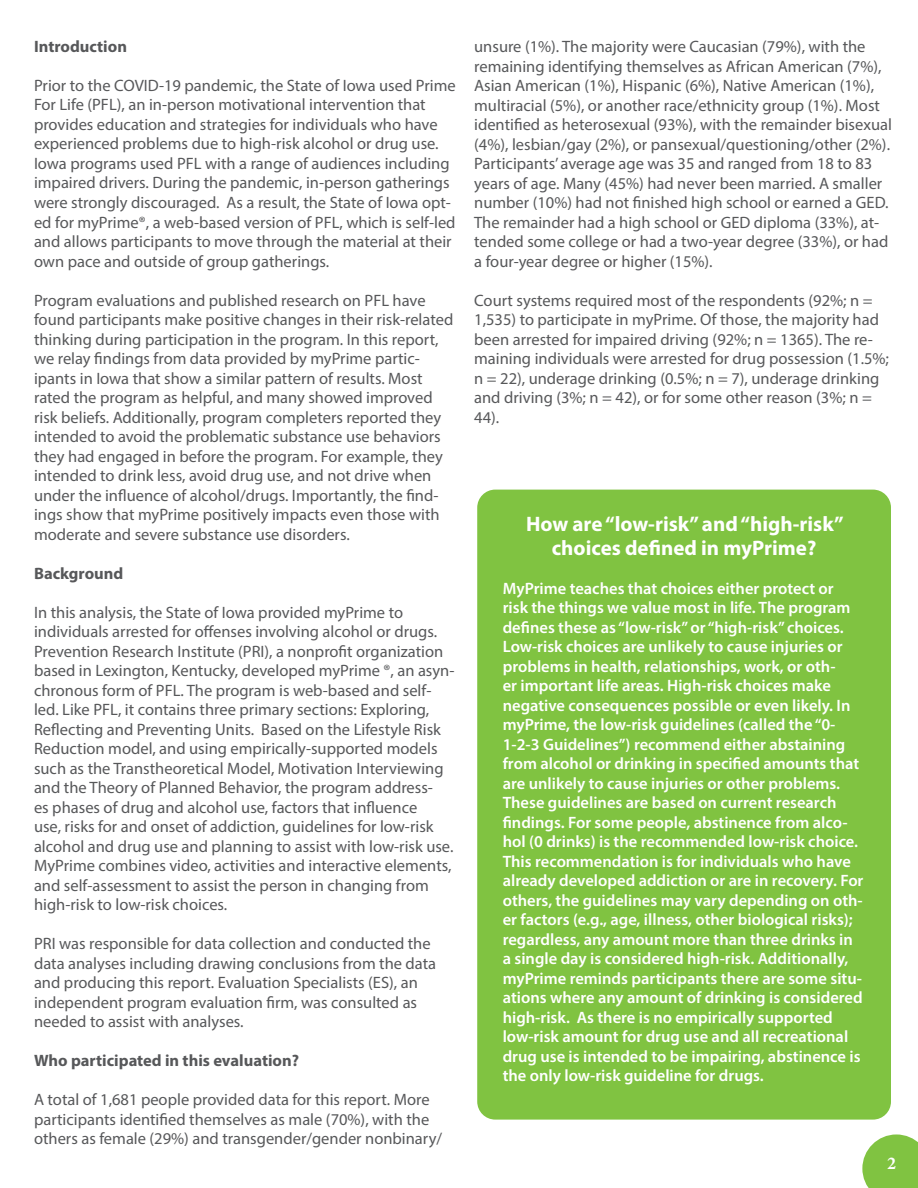
<style>
.page{position:relative;width:918px;height:1188px;background:#fff}
.page>*{position:absolute;margin:0;border:0;box-sizing:border-box;transform-origin:0 0}
.t1{font:700 21px/24px "Myriad Pro";color:#fff;text-align:center}
.t2{font:700 18px "Minion Pro";color:#fff}
.t3{font:16.5px/19.5px "Myriad Pro";color:#57585a}
.t4{font:600 16.5px/19.5px "Myriad Pro";color:#fff}
.t5{font:700 16.5px "Myriad Pro";color:#57585a}
</style>
<div class="page">
<svg style="left:862px;top:1134px;width:56px;height:54px;background:#90ca59"></svg>
<div style="left:477px;top:490px;width:414px;height:630px;background:#80c341;border-radius:18px"></div>
<p class="t5" style="left:34px;top:36px;width:95px">Introduction</p>
<p class="t3" style="left:34px;top:75px;width:423px">Prior to the COVID-19 pandemic, the State of Iowa used Prime For Life (PFL), an in-person motivational intervention that provides education and strategies for individuals who have experienced problems due to high-risk alcohol or drug use.<br>Iowa programs used PFL with a range of audiences including impaired drivers. During the pandemic, in-person gatherings were strongly discouraged. As a result, the State of Iowa opt&shy;ed for myPrime®, a web-based version of PFL, which is self-led and allows participants to move through the material at their own pace and outside of group gatherings.</p>
<p class="t3" style="left:34px;top:290px;width:421px">Program evaluations and published research on PFL have found participants make positive changes in their risk-related thinking during participation in the program. In this report, we relay findings from data provided by myPrime partic&shy;ipants in Iowa that show a similar pattern of results. Most rated the program as helpful, and many showed improved risk beliefs. Additionally, program completers reported they intended to avoid the problematic substance use behaviors they had engaged in before the program. For example, they intended to drink less, avoid drug use, and not drive when under the influence of alcohol/drugs. Importantly, the find&shy;ings show that myPrime positively impacts even those with moderate and severe substance use disorders.</p>
<p class="t5" style="left:34px;top:562px;width:91px">Background</p>
<p class="t3" style="left:34px;top:602px;width:422px">In this analysis, the State of Iowa provided myPrime to individuals arrested for offenses involving alcohol or drugs.<br>Prevention Research Institute (PRI), a nonprofit organization based in Lexington, Kentucky, developed myPrime ®, an asyn&shy;chronous form of PFL. The program is web-based and self&shy;led. Like PFL, it contains three primary sections: Exploring, Reflecting and Preventing Units. Based on the Lifestyle Risk Reduction model, and using empirically-supported models such as the Transtheoretical Model, Motivation Interviewing and the Theory of Planned Behavior, the program address-<br>es phases of drug and alcohol use, factors that influence<br>use, risks for and onset of addiction, guidelines for low-risk alcohol and drug use and planning to assist with low-risk use.<br>MyPrime combines video, activities and interactive elements, and self-assessment to assist the person in changing from high-risk to low-risk choices.</p>
<p class="t3" style="left:34px;top:934px;width:404px">PRI was responsible for data collection and conducted the data analyses including drawing conclusions from the data and producing this report. Evaluation Specialists (ES), an independent program evaluation firm, was consulted as needed to assist with analyses.</p>
<p class="t5" style="left:34px;top:1050px;width:267px">Who participated in this evaluation?</p>
<p class="t3" style="left:34px;top:1090px;width:410px">A total of 1,681 people provided data for this report. More participants identified themselves as male (70%), with the others as female (29%) and transgender/gender nonbinary/</p>
<p class="t3" style="left:474px;top:37px;width:419px">unsure (1%). The majority were Caucasian (79%), with the remaining identifying themselves as African American (7%), Asian American (1%), Hispanic (6%), Native American (1%), multiracial (5%), or another race/ethnicity group (1%). Most identified as heterosexual (93%), with the remainder bisexual (4%), lesbian/gay (2%), or pansexual/questioning/other (2%).<br>Participants’ average age was 35 and ranged from 18 to 83 years of age. Many (45%) had never been married. A smaller number (10%) had not finished high school or earned a GED.<br>The remainder had a high school or GED diploma (33%), at&shy;tended some college or had a two-year degree (33%), or had a four-year degree or higher (15%).</p>
<p class="t3" style="left:474px;top:290px;width:416px">Court systems required most of the respondents (92%; n = 1,535) to participate in myPrime. Of those, the majority had been arrested for impaired driving (92%; n = 1365). The re&shy;maining individuals were arrested for drug possession (1.5%; n = 22), underage drinking (0.5%; n = 7), underage drinking and driving (3%; n = 42), or for some other reason (3%; n = 44).</p>
<p class="t1" style="left:526px;top:511px;width:319px">How are “low-risk” and “high-risk” choices defined in myPrime?</p>
<p class="t4" style="left:503px;top:578px;width:362px">MyPrime teaches that choices either protect or<br>risk the things we value most in life. The program defines these as “low-risk” or “high-risk” choices.<br>Low-risk choices are unlikely to cause injuries or problems in health, relationships, work, or oth-<br>er important life areas. High-risk choices make negative consequences possible or even likely. In myPrime, the low-risk guidelines (called the “0- 1-2-3 Guidelines”) recommend either abstaining from alcohol or drinking in specified amounts that are unlikely to cause injuries or other problems.<br>These guidelines are based on current research findings. For some people, abstinence from alco&shy;hol (0 drinks) is the recommended low-risk choice.<br>This recommendation is for individuals who have already developed addiction or are in recovery. For others, the guidelines may vary depending on oth&shy;er factors (e.g., age, illness, other biological risks); regardless, any amount more than three drinks in a single day is considered high-risk. Additionally, myPrime reminds participants there are some situ&shy;ations where any amount of drinking is considered high-risk. As there is no empirically supported low-risk amount for drug use and all recreational drug use is intended to be impairing, abstinence is the only low-risk guideline for drugs.</p>
<p class="t2" style="left:887px;top:1150px;width:10px">2</p>
</div>
